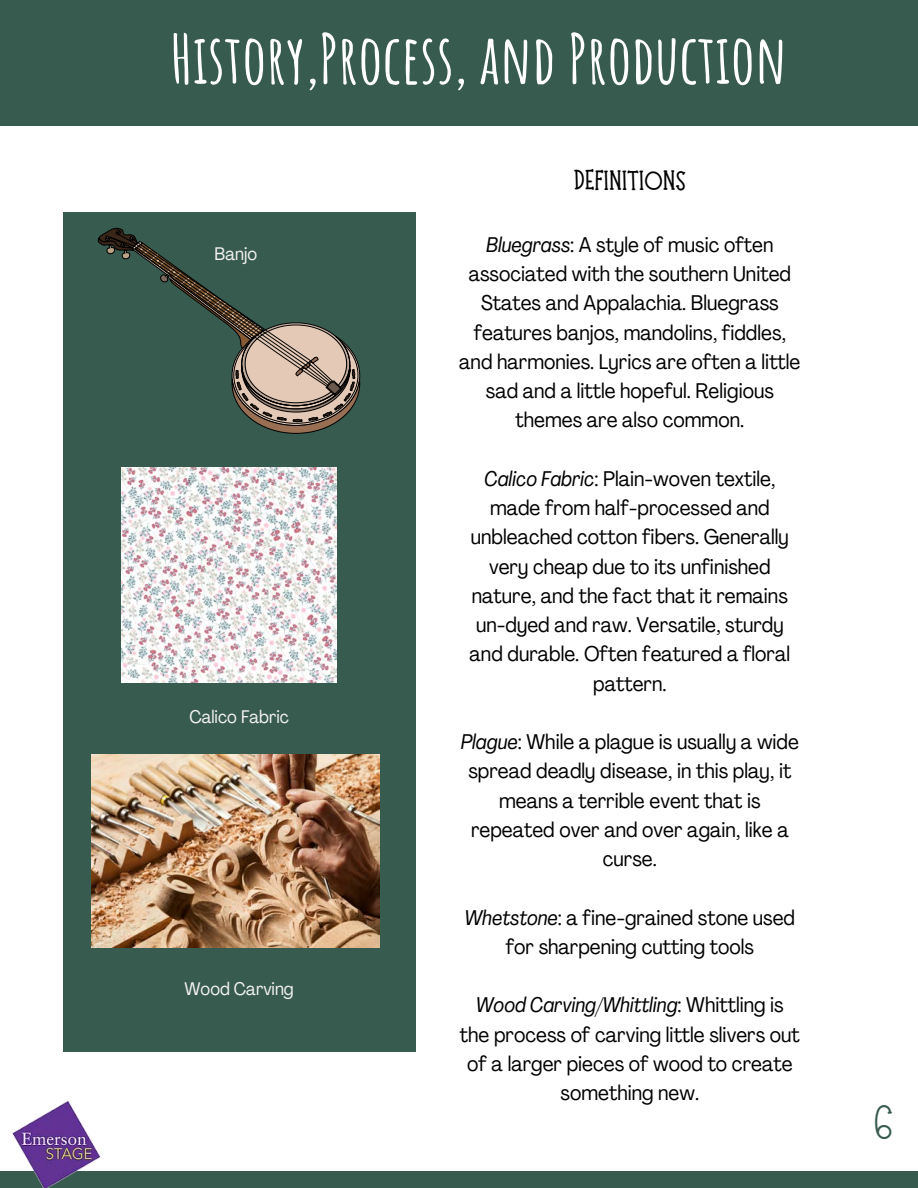
<style>
.page{position:relative;width:918px;height:1188px;background:#fff}
.page>*{position:absolute;margin:0;border:0;box-sizing:border-box;transform-origin:0 0}
.t1{font:700 67.5px "Amatic SC";color:#fff}
.t2{font:45px "Moonlight";color:#385b4f}
.t3{font:700 25.5px "Moonlight";color:#000}
.t4{font:condensed 21px/29.2px "Agrandir";color:#000;text-align:center}
.t5{font:condensed 18px "Agrandir";color:#f5f3f5}
.s1{font-style:italic}
</style>
<div class="page">
<div style="left:0;top:0;width:918px;height:126px;background:#385b4f"></div>
<div style="left:0;top:1171px;width:918px;height:17px;background:#385b4f"></div>
<img style="left:12px;top:1102px;width:89px;height:86px">
<div style="left:63px;top:213px;width:352px;height:839px;background:#385b4f"></div>
<img style="left:92px;top:755px;width:288px;height:192px">
<img style="left:121px;top:468px;width:215px;height:215px">
<svg style="left:97px;top:227px;width:263px;height:207px"></svg>
<h1 class="t1" style="left:171px;top:15px;width:618px">History,Process, and Production</h1>
<p class="t5" style="left:215px;top:247px;width:44px">Banjo</p>
<p class="t5" style="left:189px;top:710px;width:101px">Calico Fabric</p>
<p class="t5" style="left:185px;top:982px;width:111px">Wood Carving</p>
<p class="t3" style="left:574px;top:166px;width:114px">DEFINITIONS</p>
<p class="t4" style="left:459px;top:232px;width:343px"><span class="s1">Bluegrass</span>: A style of music often associated with the southern United States and Appalachia. Bluegrass features banjos, mandolins, fiddles, and harmonies. Lyrics are often a little sad and a little hopeful. Religious themes are also common.</p>
<p class="t4" style="left:470px;top:466px;width:322px"><span class="s1">Calico Fabric</span>: Plain-woven textile, made from half-processed and unbleached cotton fibers. Generally very cheap due to its unfinished nature, and the fact that it remains un-dyed and raw. Versatile, sturdy and durable. Often featured a floral pattern.</p>
<p class="t4" style="left:461px;top:729px;width:340px"><span class="s1">Plague</span>: While a plague is usually a wide spread deadly disease, in this play, it means a terrible event that is repeated over and over again, like a curse.</p>
<p class="t4" style="left:465px;top:905px;width:332px"><span class="s1">Whetstone</span>: a fine-grained stone used for sharpening cutting tools</p>
<p class="t4" style="left:460px;top:992px;width:341px"><span class="s1">Wood Carving/Whittling</span>: Whittling is the process of carving little slivers out of a larger pieces of wood to create something new.</p>
<h2 class="t2" style="left:873px;top:1097px;width:22px">6</h2>
</div>
